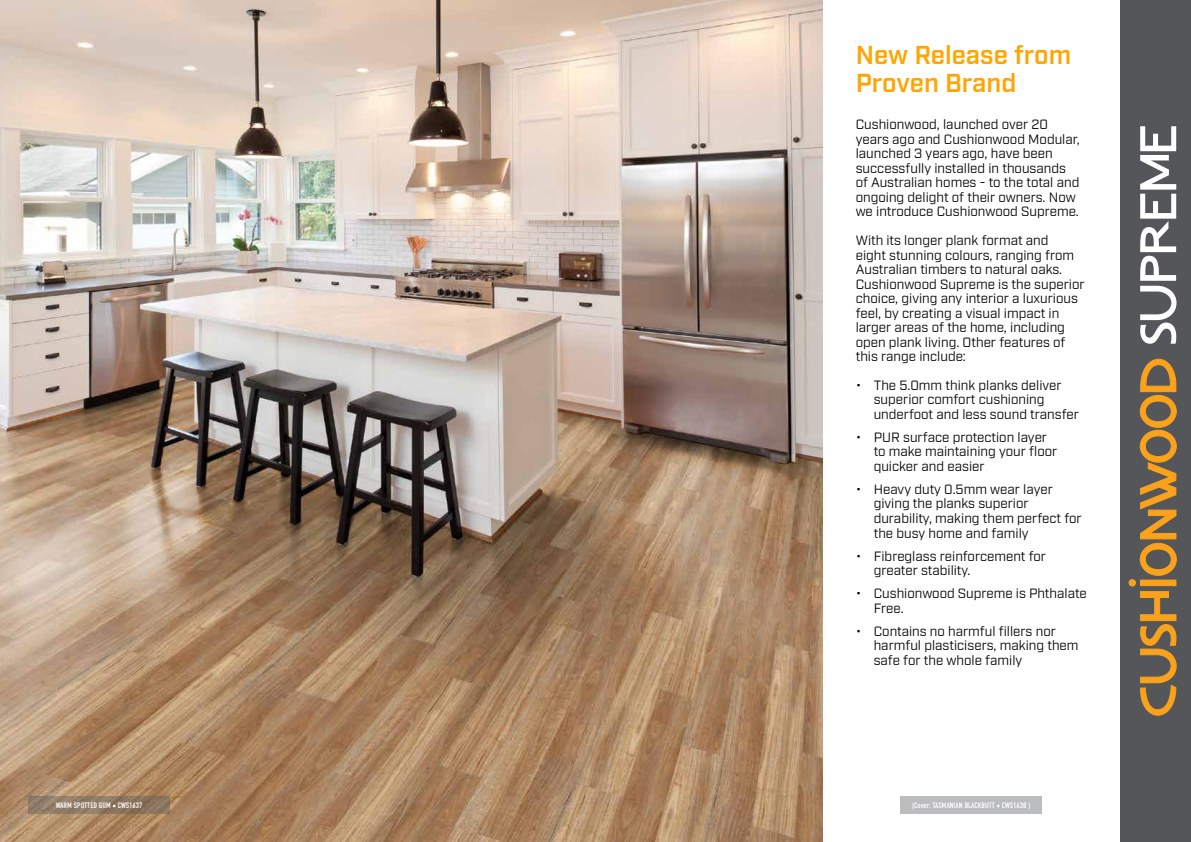
<style>
.page{position:relative;width:1191px;height:842px;background:#fff}
.page>*{position:absolute;margin:0;border:0;box-sizing:border-box;transform-origin:0 0}
.t1{font:600 25.9px/27.9px "Industry";color:#ffa400}
.t2{font:13.4px/14.5px "Industry";color:#000}
.t3{font:8px "DIN Condensed";color:#fff}
.s1{font-family:"Minion Pro"}
</style>
<div class="page">
<div style="left:1120px;top:0;width:71px;height:842px;background:#54565a"></div>
<img style="left:0;top:0;width:822px;height:842px">
<svg style="left:1128px;top:358px;width:48px;height:358px"></svg>
<svg style="left:1140px;top:126px;width:36px;height:218px"></svg>
<svg style="left:28px;top:797px;width:142px;height:17px;background:#8d7963"></svg>
<div style="left:900px;top:797px;width:142px;height:17px;background:#bbbcbd"></div>
<h1 class="t1" style="left:855px;top:42px;width:217px">New Release from<br>Proven Brand</h1>
<p class="t2" style="left:855px;top:118px;width:226px">Cushionwood, launched over 20 years ago and Cushionwood Modular, launched 3 years ago, have been successfully installed in thousands of Australian homes - to the total and ongoing delight of their owners. Now we introduce Cushionwood Supreme.</p>
<p class="t2" style="left:855px;top:233px;width:230px">With its longer plank format and<br>eight stunning colours, ranging from Australian timbers to natural oaks.<br>Cushionwood Supreme is the superior choice, giving any interior a luxurious feel, by creating a visual impact in larger areas of the home, including open plank living. Other features of this range include:</p>
<p class="t2" style="left:873px;top:378px;width:207px;text-indent:-18px">• The 5.0mm think planks deliver superior comfort cushioning underfoot and less sound transfer</p>
<p class="t2" style="left:873px;top:430px;width:185px;text-indent:-18px">• PUR surface protection layer to make maintaining your floor quicker and easier</p>
<p class="t2" style="left:873px;top:482px;width:210px;text-indent:-18px">• Heavy duty 0.5mm wear layer giving the planks superior durability, making them perfect for the busy home and family</p>
<p class="t2" style="left:873px;top:549px;width:174px;text-indent:-18px">• Fibreglass reinforcement for greater stability.</p>
<p class="t2" style="left:873px;top:586px;width:214px;text-indent:-18px">• Cushionwood Supreme is Phthalate<br>Free.</p>
<p class="t2" style="left:873px;top:624px;width:206px;text-indent:-18px">• Contains no harmful fillers nor harmful plasticisers, making them safe for the whole family</p>
<p class="t3" style="left:56px;top:801px;width:88px">WARM SPOTTED GUM <span class="s1">■</span> CWS1637</p>
<p class="t3" style="left:912px;top:801px;width:120px">(Cover: TASMANIAN BLACKBUTT <span class="s1">■</span> CWS1638 )</p>
</div>
